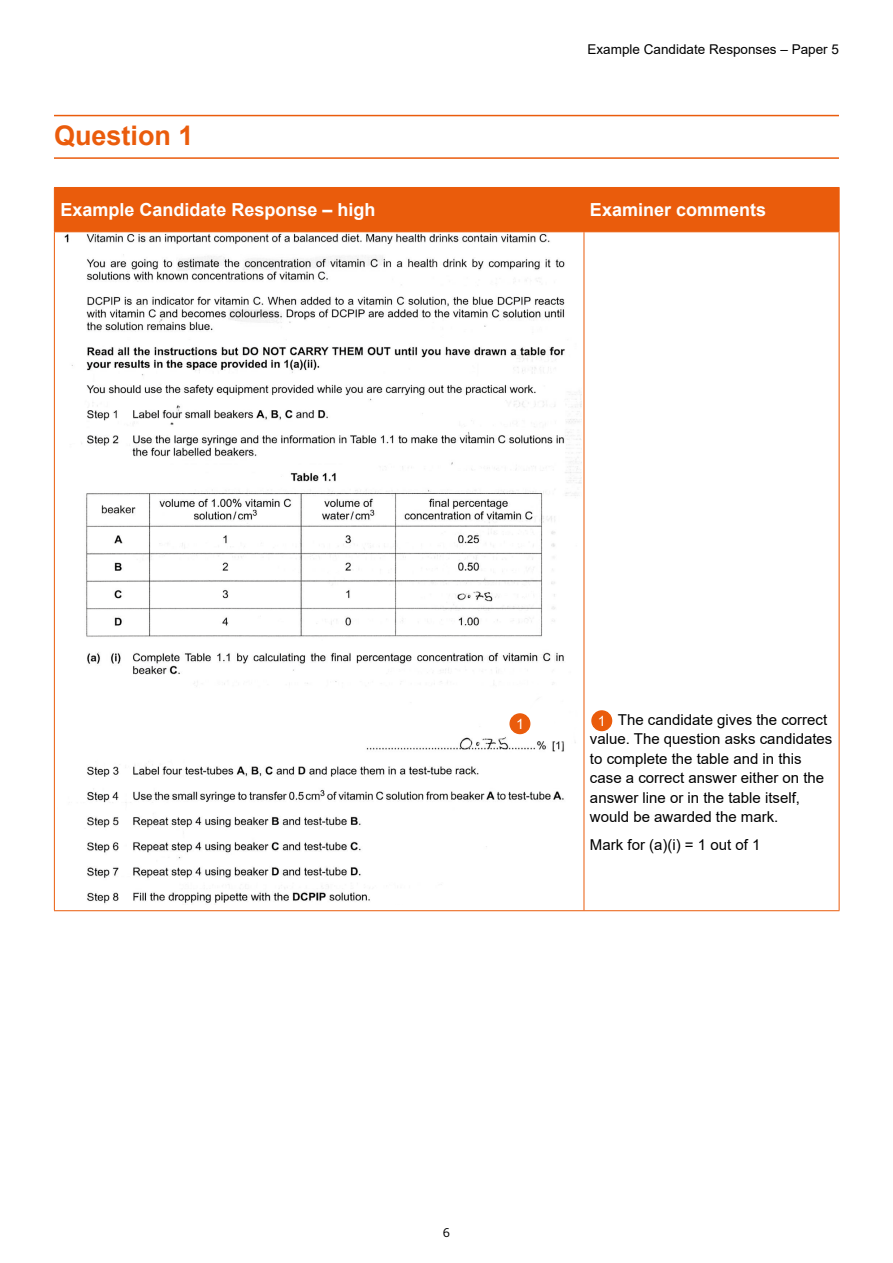
<style>
.page{position:relative;width:893px;height:1263px;background:#fff}
.page>*{position:absolute;margin:0;border:0;box-sizing:border-box;transform-origin:0 0}
.Main_heading_18pt{font:700 27px "Arial";color:#ea5c0c}
.Table_heading_white{font:700 18px "Arial";color:#fff}
.Examiner_comments{font:15px/19.5px "Arial";color:#000}
.t1{font:14.25px "Arial";color:#fff}
.t2{font:13.5px "Arial";color:#000}
.t3{font:300 13.5px "Bliss Pro";color:#000}
</style>
<div class="page">
<img style="left:57px;top:232px;width:524px;height:672px">
<hr style="left:54px;top:115px;width:785px;height:1px;background:#ea5c0c">
<hr style="left:54px;top:157px;width:785px;height:2px;background:#ea5c0c">
<div style="left:55px;top:188px;width:784px;height:43px;background:#ea5c0c"></div>
<hr style="left:54px;top:188px;width:1px;height:43px;background:#ea5c0c">
<hr style="left:54px;top:187px;width:530px;height:1px;background:#ea5c0c">
<hr style="left:54px;top:231px;width:530px;height:1px;background:#ea5c0c">
<hr style="left:584px;top:188px;width:1px;height:43px;background:#ea5c0c">
<hr style="left:584px;top:187px;width:255px;height:1px;background:#ea5c0c">
<hr style="left:839px;top:188px;width:1px;height:43px;background:#ea5c0c">
<hr style="left:584px;top:231px;width:255px;height:1px;background:#ea5c0c">
<hr style="left:54px;top:232px;width:1px;height:678px;background:#ea5c0c">
<hr style="left:54px;top:910px;width:530px;height:1px;background:#ea5c0c">
<hr style="left:584px;top:232px;width:1px;height:678px;background:#ea5c0c">
<hr style="left:839px;top:232px;width:1px;height:678px;background:#ea5c0c">
<hr style="left:584px;top:910px;width:255px;height:1px;background:#ea5c0c">
<div style="left:592px;top:711px;width:20px;height:19px;background:#ea5c0c;border-radius:50%"></div>
<div style="left:591px;top:710px;width:21px;height:21px;border:1px solid #ea5c0c;border-radius:50%"></div>
<div style="left:510px;top:714px;width:20px;height:19px;background:#ea5c0c;border-radius:50%"></div>
<div style="left:509px;top:713px;width:21px;height:21px;border:1px solid #ea5c0c;border-radius:50%"></div>
<p class="Main_heading_18pt" style="left:54px;top:117px;width:141px">Question 1</p>
<p class="t2" style="left:588px;top:40px;width:253px">Example Candidate Responses – Paper 5</p>
<p class="Table_heading_white" style="left:60px;top:197px;width:317px">Example Candidate Response – high</p>
<p class="Table_heading_white" style="left:590px;top:197px;width:178px">Examiner comments</p>
<p class="t1" style="left:516px;top:714px;width:9px">1</p>
<p class="Examiner_comments" style="left:590px;top:710px;width:244px;text-indent:28px">The candidate gives the correct value. The question asks candidates to complete the table and in this case a correct answer either on the answer line or in the table itself, would be awarded the mark.</p>
<p class="Examiner_comments" style="left:590px;top:835px;width:172px">Mark for (a)(i) = 1 out of 1</p>
<p class="t1" style="left:598px;top:711px;width:9px">1</p>
<p class="t3" style="left:443px;top:1224px;width:9px">6</p>
</div>
